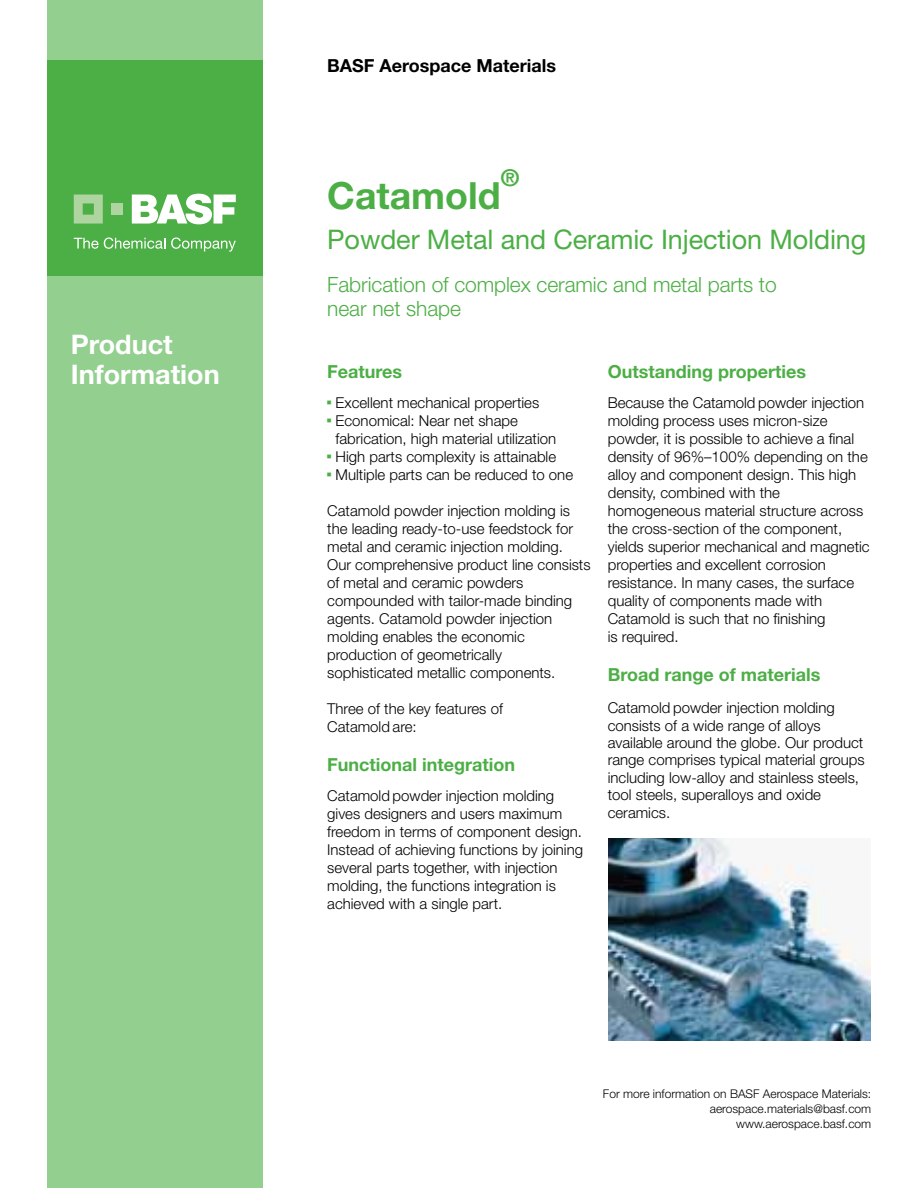
<style>
.page{position:relative;width:918px;height:1188px;background:#fff}
.page>*{position:absolute;margin:0;border:0;box-sizing:border-box;transform-origin:0 0}
.t1{font:700 37.5px "Helvetica Neue LT Std";color:#4caf45}
.t2{font:27px "Helvetica Neue LT Std";letter-spacing:-.005em;color:#4caf45}
.t3{font:700 27px/30px "Helvetica Neue LT Std";color:#fff}
.t4{font:700 23.25px "Helvetica Neue LT Std";color:#4caf45}
.t5{font:300 21px/24px "Helvetica Neue LT Std";letter-spacing:-.005em;color:#4caf45}
.t6{font:700 18px "Helvetica Neue LT Std";color:#4caf45}
.t7{font:700 18px "Helvetica Neue LT Std";color:#000}
.t8{font:300 15px/18px "Helvetica Neue LT Std";color:#000}
.t9{font:300 12px/15px "Helvetica Neue LT Std";color:#000;text-align:right}
</style>
<div class="page">
<div style="left:47px;top:0;width:216px;height:1188px;background:#93cf8f"></div>
<div style="left:47px;top:60px;width:216px;height:216px;background:#4caf45"></div>
<svg style="left:74px;top:237px;width:91px;height:12px"></svg>
<svg style="left:171px;top:237px;width:65px;height:15px"></svg>
<svg style="left:132px;top:194px;width:104px;height:30px"></svg>
<svg style="left:74px;top:195px;width:29px;height:29px"></svg>
<div style="left:112px;top:203px;width:11px;height:12px;background:#aed4a0"></div>
<img style="left:608px;top:838px;width:262px;height:203px">
<h2 class="t3" style="left:71px;top:329px;width:150px">Product<br>Information</h2>
<p class="t7" style="left:327px;top:55px;width:230px">BASF Aerospace Materials</p>
<h3 class="t4" style="left:501px;top:163px;width:20px">®</h3>
<h1 class="t1" style="left:327px;top:172px;width:175px">Catamold</h1>
<h2 class="t2" style="left:327px;top:224px;width:541px">Powder Metal and Ceramic Injection Molding</h2>
<h3 class="t5" style="left:327px;top:272px;width:451px">Fabrication of complex ceramic and metal parts to near net shape</h3>
<p class="t6" style="left:327px;top:360px;width:77px">Features</p>
<p class="t8" style="left:327px;top:393px;width:214px"><sup>n</sup> Excellent mechanical properties</p>
<p class="t8" style="left:327px;top:411px;width:192px"><sup>n</sup> Economical: Near net shape</p>
<p class="t8" style="left:336px;top:429px;width:222px">fabrication, high material utilization</p>
<p class="t8" style="left:327px;top:447px;width:230px"><sup>n</sup> High parts complexity is attainable</p>
<p class="t8" style="left:327px;top:465px;width:247px"><sup>n</sup> Multiple parts can be reduced to one</p>
<p class="t8" style="left:327px;top:501px;width:265px">Catamold powder injection molding is the leading ready-to-use feedstock for metal and ceramic injection molding.<br>Our comprehensive product line consists of metal and ceramic powders compounded with tailor-made binding agents. Catamold powder injection molding enables the economic production of geometrically sophisticated metallic components.</p>
<p class="t8" style="left:327px;top:699px;width:177px">Three of the key features of<br>Catamold are:</p>
<p class="t6" style="left:327px;top:753px;width:189px">Functional integration</p>
<p class="t8" style="left:327px;top:786px;width:257px">Catamold powder injection molding gives designers and users maximum freedom in terms of component design.<br>Instead of achieving functions by joining several parts together, with injection molding, the functions integration is achieved with a single part.</p>
<p class="t6" style="left:608px;top:360px;width:200px">Outstanding properties</p>
<p class="t8" style="left:608px;top:393px;width:264px">Because the Catamold powder injection molding process uses micron-size powder, it is possible to achieve a final density of 96%–100% depending on the alloy and component design. This high density, combined with the homogeneous material structure across the cross-section of the component, yields superior mechanical and magnetic properties and excellent corrosion resistance. In many cases, the surface quality of components made with Catamold is such that no finishing<br>is required.</p>
<p class="t6" style="left:608px;top:663px;width:214px">Broad range of materials</p>
<p class="t8" style="left:608px;top:699px;width:259px;line-height:17.4px">Catamold powder injection molding consists of a wide range of alloys available around the globe. Our product range comprises typical material groups including low-alloy and stainless steels, tool steels, superalloys and oxide ceramics.</p>
<p class="t9" style="left:603px;top:1086px;width:270px">For more information on BASF Aerospace Materials: aerospace.materials@basf.com www.aerospace.basf.com</p>
</div>
